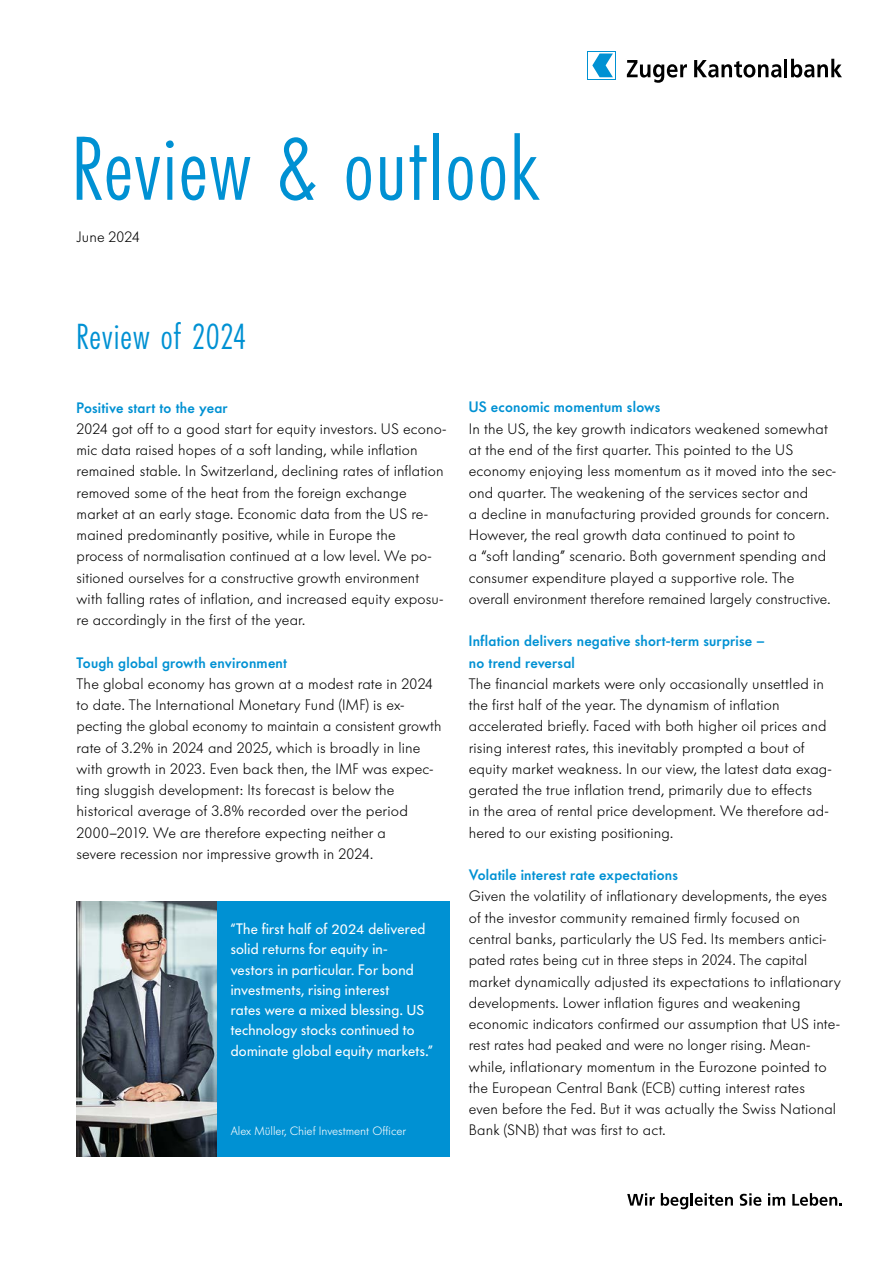
<style>
.page{position:relative;width:893px;height:1263px;background:#fff}
.page>*{position:absolute;margin:0;border:0;box-sizing:border-box;transform-origin:0 0}
.t1{font:300 90px "Futura Condensed BQ";letter-spacing:.03em;color:#0091d3}
.t2{font:300 36px "Futura Condensed BQ";letter-spacing:.035em;color:#0091d3}
.t3{font:300 15px/21.3px "Futura BQ";letter-spacing:.01em;color:#000}
.t4{font:15px/20.2px "Futura BQ";letter-spacing:.02em;color:#fff}
.t5{font:500 15px/21.3px "Futura BQ";letter-spacing:.015em;color:#0091d3}
.t6{font:300 12px "Futura BQ";color:#fff}
.s1{font-size:13.5px}
.s2{font-size:14.25px}
</style>
<div class="page">
<svg style="left:627px;top:1193px;width:28px;height:12px"></svg>
<svg style="left:661px;top:1193px;width:72px;height:16px"></svg>
<svg style="left:740px;top:1193px;width:21px;height:13px"></svg>
<svg style="left:768px;top:1193px;width:17px;height:12px"></svg>
<svg style="left:792px;top:1193px;width:50px;height:13px"></svg>
<svg style="left:627px;top:60px;width:60px;height:23px"></svg>
<svg style="left:694px;top:60px;width:87px;height:18px"></svg>
<hr style="left:784px;top:59px;width:3px;height:18px;background:#000">
<svg style="left:791px;top:59px;width:51px;height:19px"></svg>
<svg style="left:599px;top:53px;width:14px;height:25px"></svg>
<svg style="left:592px;top:54px;width:21px;height:23px"></svg>
<div style="left:217px;top:901px;width:233px;height:256px;background:#0091d3"></div>
<img style="left:77px;top:901px;width:140px;height:256px">
<h1 class="t1" style="left:72px;top:118px;width:468px">Review &amp; outlook</h1>
<p class="t3" style="left:77px;top:226px;width:65px">June 2024</p>
<h2 class="t2" style="left:77px;top:316px;width:171px">Review of 2024</h2>
<p class="t5" style="left:77px;top:396px;width:153px">Positive start to the year</p>
<p class="t3" style="left:77px;top:418px;width:371px">2024 got off to a good start for equity investors. US econo&shy;mic data raised hopes of a soft landing, while inflation remained stable. In Switzerland, declining rates of inflation removed some of the heat from the foreign exchange market at an early stage. Economic data from the US re&shy;mained predominantly positive, while in Europe the<br>process of normalisation continued at a low level. We po&shy;sitioned ourselves for a constructive growth environment with falling rates of inflation, and increased equity exposu&shy;re accordingly in the first of the year.</p>
<p class="t5" style="left:77px;top:652px;width:212px">Tough global growth environment</p>
<p class="t3" style="left:77px;top:673px;width:366px">The global economy has grown at a modest rate in 2024 to date. The International Monetary Fund (IMF) is ex&shy;pecting the global economy to maintain a consistent growth rate of 3.2% in 2024 and 2025, which is broadly in line with growth in 2023. Even back then, the IMF was expec&shy;ting sluggish development: Its forecast is below the historical average of 3.8% recorded over the period 2000–2019. We are therefore expecting neither a<br>severe recession nor impressive growth in 2024.</p>
<p class="t4" style="left:231px;top:919px;width:204px">“The first half of <span class="s1">2024</span> delivered solid returns for equity in&shy;vestors in particular. For bond investments, rising interest<br>rates were a mixed blessing. <span class="s2">US </span>technology stocks continued to dominate global equity markets.”</p>
<p class="t6" style="left:231px;top:1123px;width:177px">Alex Müller, Chief Investment Officer</p>
<p class="t5" style="left:469px;top:396px;width:193px">US economic momentum slows</p>
<p class="t3" style="left:469px;top:418px;width:369px">In the US, the key growth indicators weakened somewhat at the end of the first quarter. This pointed to the US economy enjoying less momentum as it moved into the sec&shy;ond quarter. The weakening of the services sector and<br>a decline in manufacturing provided grounds for concern.<br>However, the real growth data continued to point to<br>a “soft landing” scenario. Both government spending and consumer expenditure played a supportive role. The overall environment therefore remained largely constructive.</p>
<p class="t5" style="left:469px;top:630px;width:297px">Inflation delivers negative short-term surprise – no trend reversal</p>
<p class="t3" style="left:469px;top:673px;width:365px">The financial markets were only occasionally unsettled in the first half of the year. The dynamism of inflation accelerated briefly. Faced with both higher oil prices and rising interest rates, this inevitably prompted a bout of equity market weakness. In our view, the latest data exag&shy;gerated the true inflation trend, primarily due to effects<br>in the area of rental price development. We therefore ad&shy;hered to our existing positioning.</p>
<p class="t5" style="left:469px;top:864px;width:211px">Volatile interest rate expectations</p>
<p class="t3" style="left:469px;top:885px;width:374px">Given the volatility of inflationary developments, the eyes of the investor community remained firmly focused on central banks, particularly the US Fed. Its members antici&shy;pated rates being cut in three steps in 2024. The capital market dynamically adjusted its expectations to inflationary developments. Lower inflation figures and weakening economic indicators confirmed our assumption that US inte&shy;rest rates had peaked and were no longer rising. Mean&shy;while, inflationary momentum in the Eurozone pointed to the European Central Bank (ECB) cutting interest rates<br>even before the Fed. But it was actually the Swiss National Bank (SNB) that was first to act.</p>
</div>
